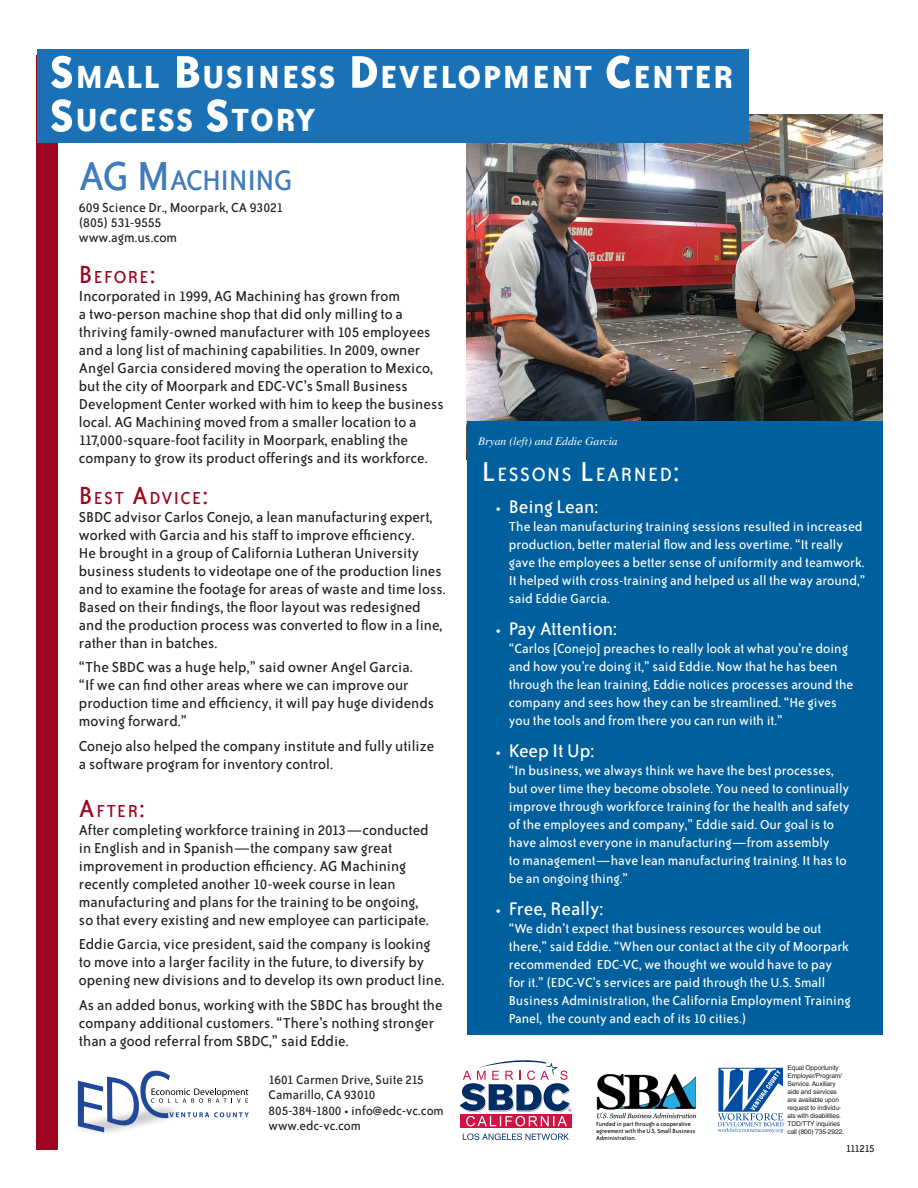
<style>
.page{position:relative;width:918px;height:1188px;background:#fff}
.page>*{position:absolute;margin:0;border:0;box-sizing:border-box;transform-origin:0 0}
.t1{font:700 36.75px/43.5px "Bailey Sans ITC";letter-spacing:.045em;color:#fff}
.t2{font:32.55px "Bailey Sans ITC";letter-spacing:-.015em;color:#407cbd}
.t3{font:22.05px "Bailey Sans ITC";letter-spacing:.07em;color:#fff}
.t4{font:21px "Bailey Sans ITC";color:#fff}
.t5{font:19.95px "Bailey Sans ITC";letter-spacing:.07em;color:#9e0520}
.t6{font:16.5px/18px "Bailey Sans ITC";color:#231f20}
.t7{font:15px/18px "Bailey Sans ITC";color:#fff}
.t8{font:15px/15px "Bailey Sans ITC";color:#231f20}
.t9{font:14.4px/15.1px "Bailey Sans ITC";color:#231f20}
.t10{font:12px "Bailey Sans ITC";letter-spacing:-.06em;color:#231f20}
.t11{font:italic 11.7px "Times";color:#fff}
.t12{font:6.75px/6.8px "Bailey Sans ITC";color:#000}
.t13{font:6.6px/7.9px "Helvetica";letter-spacing:-.02em;color:#231f20}
.s1{font-size:52.5px}
.s2{font-size:46.5px}
.s3{font-size:28.5px}
.s4{font-size:31.5px}
.s5{font-size:18px}
</style>
<div class="page">
<img style="left:467px;top:114px;width:415px;height:307px">
<div style="left:467px;top:421px;width:415px;height:614px;background:#00609e"></div>
<img style="left:77px;top:1081px;width:34px;height:52px">
<svg style="left:78px;top:1071px;width:171px;height:61px"></svg>
<div style="left:37px;top:56px;width:21px;height:1094px;background:#9e0520"></div>
<div style="left:37px;top:50px;width:711px;height:93px;background:#1b71b6"></div>
<svg style="left:460px;top:1126px;width:111px;height:2px"></svg>
<svg style="left:463px;top:1133px;width:106px;height:7px"></svg>
<svg style="left:459px;top:1060px;width:112px;height:66px"></svg>
<img style="left:596px;top:1074px;width:101px;height:45px">
<svg style="left:718px;top:1068px;width:66px;height:65px"></svg>
<h1 class="t1" style="left:50px;top:54px;width:685px"><span class="s1">S</span>MALL <span class="s1">B</span>USINESS <span class="s1">D</span>EVELOPMENT <span class="s1">C</span>ENTER<br><span class="s1">S</span>UCCESS <span class="s1">S</span>TORY</h1>
<h2 class="t2" style="left:79px;top:163px;width:212px"><span class="s2">AG M</span>ACHINING</h2>
<p class="t8" style="left:79px;top:200px;width:206px">609 Science Dr., Moorpark, CA 93021 (805) 531-9555<br>www.agm.us.com</p>
<p class="t5" style="left:79px;top:266px;width:78px"><span class="s3">B</span>EFORE<span class="s3">:</span></p>
<p class="t6" style="left:79px;top:287px;width:366px">Incorporated in 1999, AG Machining has grown from<br>a two-person machine shop that did only milling to a thriving family-owned manufacturer with 105 employees and a long list of machining capabilities. In 2009, owner Angel Garcia considered moving the operation to Mexico, but the city of Moorpark and EDC-VC’s Small Business Development Center worked with him to keep the business local. AG Machining moved from a smaller location to a 117,000-square-foot facility in Moorpark, enabling the company to grow its product offerings and its workforce.</p>
<p class="t5" style="left:79px;top:487px;width:130px"><span class="s3">B</span>EST <span class="s3">A</span>DVICE<span class="s3">:</span></p>
<p class="t6" style="left:79px;top:508px;width:368px">SBDC advisor Carlos Conejo, a lean manufacturing expert, worked with Garcia and his staff to improve efficiency.<br>He brought in a group of California Lutheran University business students to videotape one of the production lines and to examine the footage for areas of waste and time loss.<br>Based on their findings, the floor layout was redesigned and the production process was converted to flow in a line, rather than in batches.</p>
<p class="t6" style="left:79px;top:659px;width:357px">“The SBDC was a huge help,” said owner Angel Garcia.<br>“If we can find other areas where we can improve our production time and efficiency, it will pay huge dividends moving forward.”</p>
<p class="t6" style="left:79px;top:737px;width:357px">Conejo also helped the company institute and fully utilize a software program for inventory control.</p>
<p class="t5" style="left:79px;top:800px;width:67px"><span class="s3">A</span>FTER<span class="s3">:</span></p>
<p class="t6" style="left:79px;top:821px;width:351px">After completing workforce training in 2013—conducted in English and in Spanish—the company saw great improvement in production efficiency. AG Machining recently completed another 10-week course in lean manufacturing and plans for the training to be ongoing, so that every existing and new employee can participate.</p>
<p class="t6" style="left:79px;top:936px;width:367px">Eddie Garcia, vice president, said the company is looking to move into a larger facility in the future, to diversify by opening new divisions and to develop its own product line.</p>
<p class="t6" style="left:79px;top:997px;width:365px">As an added bonus, working with the SBDC has brought the company additional customers. “There’s nothing stronger than a good referral from SBDC,” said Eddie.</p>
<p class="t11" style="left:478px;top:435px;width:141px">Bryan (left) and Eddie Garcia</p>
<h3 class="t3" style="left:482px;top:462px;width:199px"><span class="s4">L</span>ESSONS <span class="s4">L</span>EARNED<span class="s4">:</span></h3>
<p class="t4" style="left:495px;top:495px;width:104px"><span class="s5">•</span> Being Lean:</p>
<p class="t7" style="left:509px;top:517px;width:358px">The lean manufacturing training sessions resulted in increased production, better material flow and less overtime. “It really gave the employees a better sense of uniformity and teamwork.<br>It helped with cross-training and helped us all the way around,” said Eddie Garcia.</p>
<p class="t4" style="left:495px;top:617px;width:123px"><span class="s5">•</span> Pay Attention:</p>
<p class="t7" style="left:509px;top:640px;width:346px">“Carlos [Conejo] preaches to really look at what you’re doing and how you’re doing it,” said Eddie. Now that he has been through the lean training, Eddie notices processes around the company and sees how they can be streamlined. “He gives you the tools and from there you can run with it.”</p>
<p class="t4" style="left:495px;top:739px;width:100px"><span class="s5">•</span> Keep It Up:</p>
<p class="t7" style="left:509px;top:762px;width:342px">“In business, we always think we have the best processes, but over time they become obsolete. You need to continually improve through workforce training for the health and safety of the employees and company,” Eddie said. Our goal is to have almost everyone in manufacturing—from assembly<br>to management—have lean manufacturing training. It has to be an ongoing thing.”</p>
<p class="t4" style="left:495px;top:897px;width:109px"><span class="s5">•</span> Free, Really:</p>
<p class="t7" style="left:509px;top:920px;width:343px">“We didn’t expect that business resources would be out there,” said Eddie. “When our contact at the city of Moorpark recommended EDC-VC, we thought we would have to pay for it.” (EDC-VC’s services are paid through the U.S. Small Business Administration, the California Employment Training Panel, the county and each of its 10 cities.)</p>
<p class="t9" style="left:269px;top:1073px;width:177px">1601 Carmen Drive, Suite 215<br>Camarillo, CA 93010<br>805-384-1800 • info@edc-vc.com www.edc-vc.com</p>
<p class="t12" style="left:596px;top:1121px;width:101px">Funded in part through a cooperative agreement with the U.S. Small Business<br>Administration.</p>
<p class="t13" style="left:787px;top:1064px;width:58px">Equal Opportunity<br>Employer/Program/<br>Service. Auxiliary aids and services are available upon request to individu&shy;als with disabilities.<br>TDD/TTY inquiries call (800) 735-2922.</p>
<p class="t10" style="left:846px;top:1142px;width:30px">111215</p>
</div>
